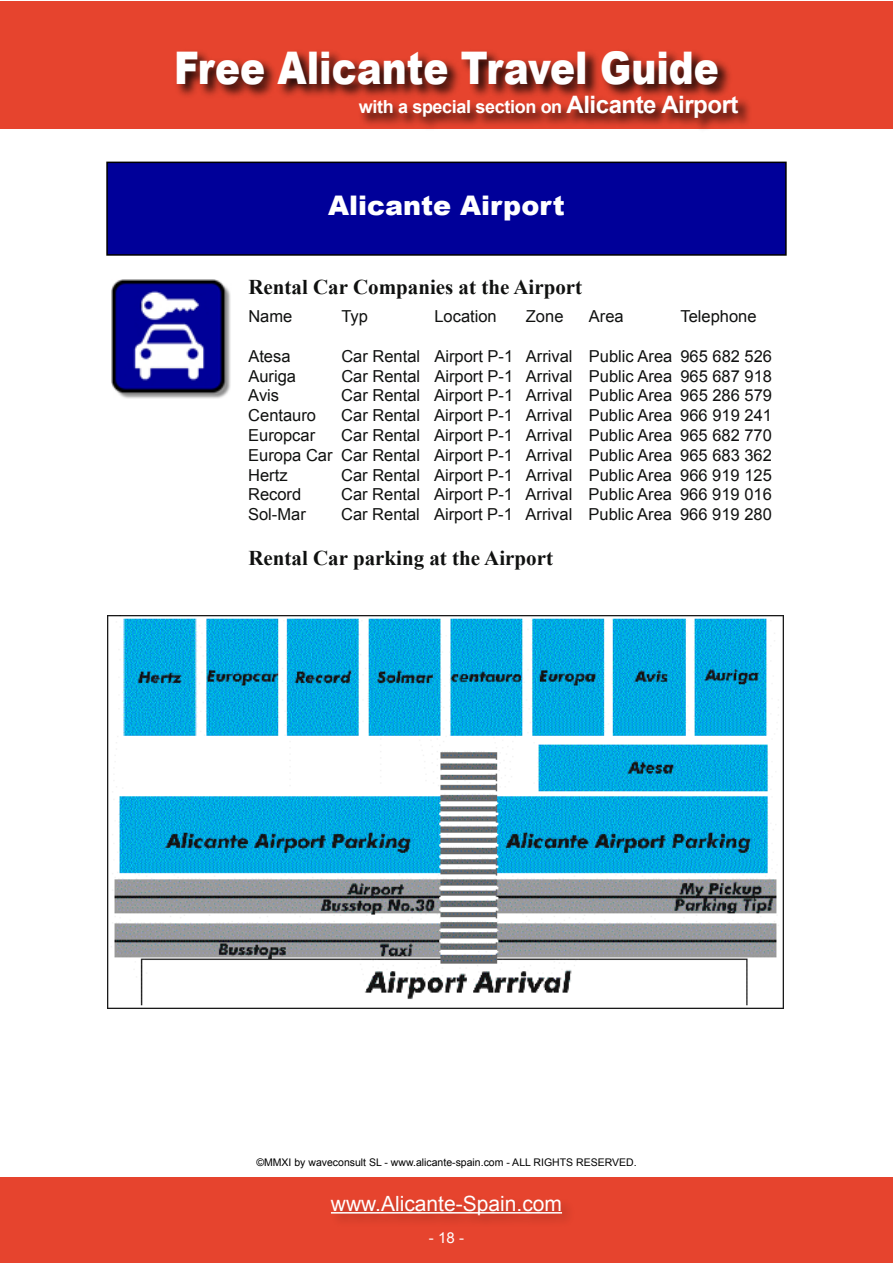
<style>
.page{position:relative;width:893px;height:1263px;background:#fff}
.page>*{position:absolute;margin:0;border:0;box-sizing:border-box;transform-origin:0 0}
.t1{font:900 45px "Arial";color:#fff;scale:.83 1}
.t2{font:900 27px "Arial";color:#fff}
.t3{font:700 21px "Times New Roman";color:#101110}
.t4{font:21px "Arial";color:#fff}
.t5{font:700 18px "Arial";letter-spacing:-.02em;color:#fff}
.t6{font:16.5px/19.8px "Arial";color:#101110;text-align:justify}
.t7{font:15px "Arial";color:#fff}
.t8{font:10.5px "Arial";color:#000}
.s1{font-size:24px}
</style>
<div class="page">
<div style="left:1px;top:1px;width:892px;height:127px;background:#e6442e"></div>
<div style="left:0;top:1178px;width:893px;height:85px;background:#e6442e"></div>
<div style="left:173px;top:48px;width:560px;height:52px;background:#000;opacity:.9"></div>
<div style="left:329px;top:1193px;width:248px;height:37px;background:#000;opacity:.25"></div>
<hr style="left:331px;top:1212px;width:231px;height:1px;background:#fff">
<div style="left:357px;top:93px;width:396px;height:40px;background:#000;opacity:.9"></div>
<div style="left:107px;top:162px;width:679px;height:93px;background:#009"></div>
<div style="left:106px;top:162px;width:681px;height:94px;border:2px solid #000"></div>
<img style="left:111px;top:280px;width:120px;height:119px">
<img style="left:107px;top:615px;width:677px;height:394px">
<h1 class="t1" style="left:174px;top:35px;width:658px">Free Alicante Travel Guide</h1>
<p class="t5" style="left:359px;top:95px;width:381px">with a special section on <span class="s1">Alicante Airport</span></p>
<h2 class="t2" style="left:328px;top:186px;width:238px">Alicante Airport</h2>
<p class="t3" style="left:248px;top:272px;width:335px">Rental Car Companies at the Airport</p>
<p class="t6" style="left:248px;top:307px;width:46px">Name</p>
<p class="t6" style="left:341px;top:307px;width:28px">Typ</p>
<p class="t6" style="left:434px;top:307px;width:64px">Location</p>
<p class="t6" style="left:526px;top:307px;width:39px">Zone</p>
<p class="t6" style="left:589px;top:307px;width:36px">Area</p>
<p class="t6" style="left:680px;top:307px;width:78px">Telephone</p>
<p class="t6" style="left:248px;top:346px;width:44px">Atesa</p>
<p class="t6" style="left:341px;top:346px;width:432px">Car Rental Airport P-1 Arrival Public Area 965 682 526</p>
<p class="t6" style="left:248px;top:366px;width:49px">Auriga</p>
<p class="t6" style="left:341px;top:366px;width:432px">Car Rental Airport P-1 Arrival Public Area 965 687 918</p>
<p class="t6" style="left:248px;top:386px;width:32px">Avis</p>
<p class="t6" style="left:341px;top:386px;width:432px">Car Rental Airport P-1 Arrival Public Area 965 286 579</p>
<p class="t6" style="left:248px;top:406px;width:69px">Centauro</p>
<p class="t6" style="left:341px;top:406px;width:432px">Car Rental Airport P-1 Arrival Public Area 966 919 241</p>
<p class="t6" style="left:248px;top:425px;width:68px">Europcar</p>
<p class="t6" style="left:248px;top:425px;width:525px;text-indent:93px">Car Rental Airport P-1 Arrival Public Area 965 682 770<br>Europa Car Car Rental Airport P-1 Arrival Public Area 965 683 362<br>Hertz</p>
<p class="t6" style="left:341px;top:465px;width:432px">Car Rental Airport P-1 Arrival Public Area 966 919 125</p>
<p class="t6" style="left:248px;top:485px;width:55px">Record</p>
<p class="t6" style="left:341px;top:485px;width:432px">Car Rental Airport P-1 Arrival Public Area 966 919 016</p>
<p class="t6" style="left:248px;top:505px;width:59px">Sol-Mar</p>
<p class="t6" style="left:341px;top:505px;width:432px">Car Rental Airport P-1 Arrival Public Area 966 919 280</p>
<p class="t3" style="left:248px;top:544px;width:306px">Rental Car parking at the Airport</p>
<p class="t8" style="left:256px;top:1155px;width:382px">©MMXI by waveconsult SL - www.alicante-spain.com - ALL RIGHTS RESERVED.</p>
<p class="t4" style="left:331px;top:1189px;width:233px">www.Alicante-Spain.com</p>
<p class="t7" style="left:429px;top:1228px;width:37px">- 18 -</p>
</div>
